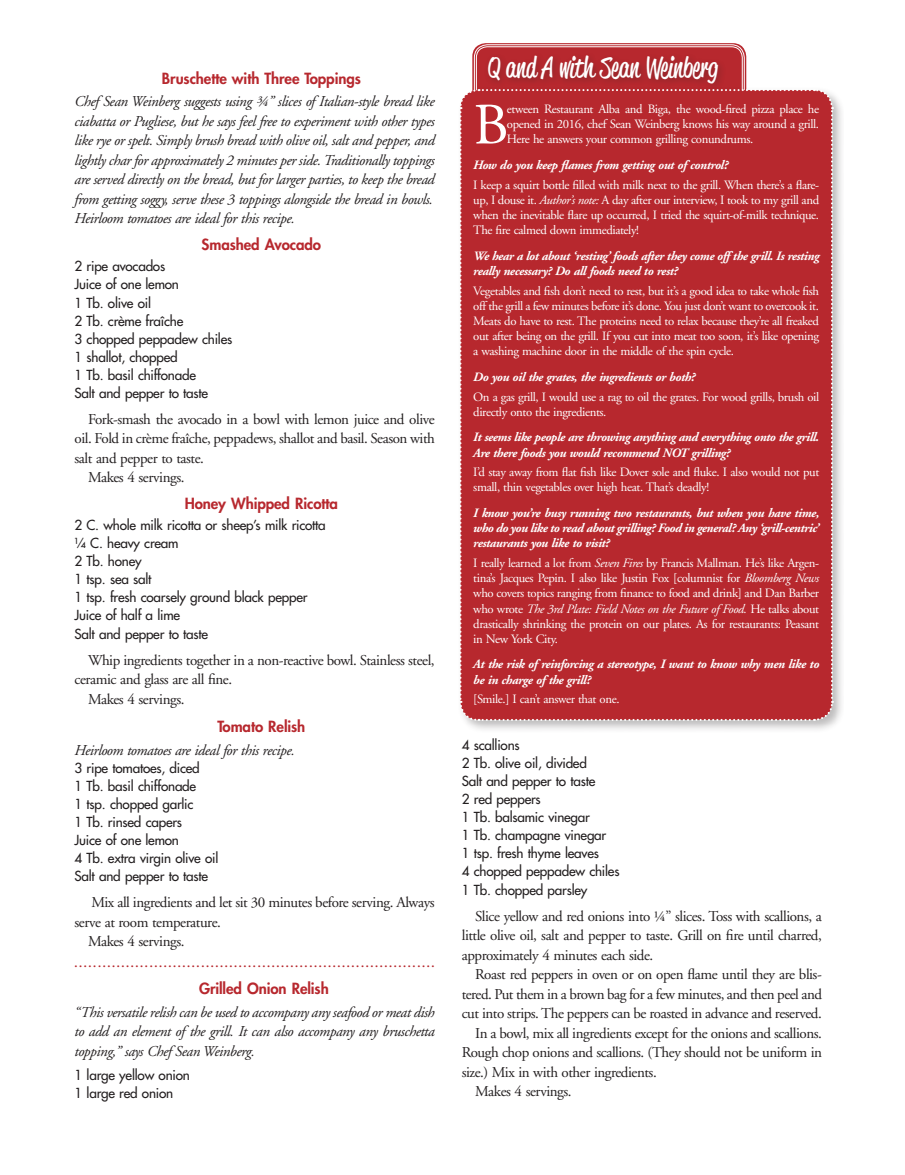
<style>
.page{position:relative;width:905px;height:1175px;background:#fff}
.page>*{position:absolute;margin:0;border:0;box-sizing:border-box;transform-origin:0 0}
.t1{font:58.5px "Adobe Garamond";color:#fff}
.BOLD_BAR{font:28.5px "Reklame Script";color:#fff}
.t2{font:15px/19.5px "Adobe Garamond";letter-spacing:-.03em;color:#231f20;text-align:justify}
.t3{font:italic 15px/19.5px "Adobe Garamond";letter-spacing:-.03em;color:#231f20;text-align:justify}
.t4{font:800 15px "Futura";letter-spacing:-.005em;color:#b7282e}
.t5{font:13.5px "Futura";letter-spacing:-.015em;color:#231f20}
.t6{font:12.75px/15.1px "Adobe Garamond";letter-spacing:-.03em;color:#fff;text-align:justify}
.t7{font:italic 700 12.75px/15.1px "Adobe Garamond";letter-spacing:-.03em;color:#fff}
.t8{font:800 10.5px "Futura";color:#b7282e}
.s1{font-style:italic}
</style>
<div class="page">
<div style="left:472px;top:43px;width:274px;height:109px;background:#b7282e;border-radius:14px"></div>
<div style="left:474px;top:44px;width:270px;height:110px;border:1px solid #fff;border-radius:13px"></div>
<div style="left:476px;top:46px;width:266px;height:106px;border:1px solid #fff;border-radius:11px"></div>
<div style="left:456px;top:85px;width:388px;height:647px;background:#231f20;opacity:.3"></div>
<div style="left:458px;top:88px;width:376px;height:634px;background:#b7282e"></div>
<div style="left:483px;top:50px;width:242px;height:41px;background:#231f20;opacity:.3"></div>
<p class="t4" style="left:162px;top:69px;width:201px">Bruschette with Three Toppings</p>
<p class="t3" style="left:75px;top:92px;width:362px">Chef Sean Weinberg suggests using ¾” slices of Italian-style bread like ciabatta or Pugliese, but he says feel free to experiment with other types like rye or spelt. Simply brush bread with olive oil, salt and pepper, and lightly char for approximately 2 minutes per side. Traditionally toppings are served directly on the bread, but for larger parties, to keep the bread from getting soggy, serve these 3 toppings alongside the bread in bowls.</p>
<p class="t3" style="left:75px;top:209px;width:222px">Heirloom tomatoes are ideal for this recipe.</p>
<p class="t4" style="left:202px;top:235px;width:121px">Smashed Avocado</p>
<p class="t5" style="left:74px;top:258px;width:92px">2 ripe avocados</p>
<p class="t5" style="left:74px;top:276px;width:106px">Juice of one lemon</p>
<p class="t5" style="left:74px;top:294px;width:78px">1 Tb. olive oil</p>
<p class="t5" style="left:74px;top:312px;width:110px">2 Tb. crème fraîche</p>
<p class="t5" style="left:74px;top:330px;width:159px">3 chopped peppadew chiles</p>
<p class="t5" style="left:74px;top:348px;width:105px">1 shallot, chopped</p>
<p class="t5" style="left:74px;top:366px;width:123px">1 Tb. basil chiffonade</p>
<p class="t5" style="left:74px;top:385px;width:135px">Salt and pepper to taste</p>
<p class="t2" style="left:74px;top:410px;width:362px;text-indent:14px">Fork-smash the avocado in a bowl with lemon juice and olive oil. Fold in crème fraîche, peppadews, shallot and basil. Season with salt and pepper to taste.</p>
<p class="t2" style="left:88px;top:468px;width:98px">Makes 4 servings.</p>
<p class="t4" style="left:185px;top:494px;width:155px">Honey Whipped Ricotta</p>
<p class="t5" style="left:74px;top:517px;width:253px">2 C. whole milk ricotta or sheep’s milk ricotta</p>
<p class="t5" style="left:74px;top:535px;width:105px">¼ C. heavy cream</p>
<p class="t5" style="left:74px;top:553px;width:69px">2 Tb. honey</p>
<p class="t5" style="left:74px;top:571px;width:78px">1 tsp. sea salt</p>
<p class="t5" style="left:74px;top:589px;width:234px">1 tsp. fresh coarsely ground black pepper</p>
<p class="t5" style="left:74px;top:607px;width:107px">Juice of half a lime</p>
<p class="t5" style="left:74px;top:625px;width:135px">Salt and pepper to taste</p>
<p class="t2" style="left:74px;top:650px;width:361px;text-indent:14px">Whip ingredients together in a non-reactive bowl. Stainless steel, ceramic and glass are all fine.</p>
<p class="t2" style="left:88px;top:689px;width:98px">Makes 4 servings.</p>
<p class="t4" style="left:217px;top:717px;width:89px">Tomato Relish</p>
<p class="t3" style="left:74px;top:740px;width:222px">Heirloom tomatoes are ideal for this recipe.</p>
<p class="t5" style="left:74px;top:759px;width:127px">3 ripe tomatoes, diced</p>
<p class="t5" style="left:74px;top:777px;width:123px">1 Tb. basil chiffonade</p>
<p class="t5" style="left:74px;top:795px;width:120px">1 tsp. chopped garlic</p>
<p class="t5" style="left:74px;top:813px;width:109px">1 Tb. rinsed capers</p>
<p class="t5" style="left:74px;top:831px;width:106px">Juice of one lemon</p>
<p class="t5" style="left:74px;top:849px;width:145px">4 Tb. extra virgin olive oil</p>
<p class="t5" style="left:74px;top:868px;width:135px">Salt and pepper to taste</p>
<p class="t2" style="left:74px;top:893px;width:361px;text-indent:17px">Mix all ingredients and let sit 30 minutes before serving. Always serve at room temperature.</p>
<p class="t2" style="left:88px;top:932px;width:98px">Makes 4 servings.</p>
<p class="t8" style="left:74px;top:956px;width:361px">.............................................................................</p>
<p class="t4" style="left:199px;top:979px;width:131px">Grilled Onion Relish</p>
<p class="t3" style="left:74px;top:1002px;width:362px">“This versatile relish can be used to accompany any seafood or meat dish to add an element of the grill. It can also accompany any bruschetta topping,” says Chef Sean Weinberg.</p>
<p class="t5" style="left:74px;top:1066px;width:117px">1 large yellow onion</p>
<p class="t5" style="left:74px;top:1084px;width:100px">1 large red onion</p>
<p class="BOLD_BAR" style="left:488px;top:48px;width:232px">Q and A with Sean Weinberg</p>
<p class="t1" style="left:473px;top:94px;width:37px">B</p>
<p class="t6" style="left:507px;top:102px;width:314px">etween Restaurant Alba and Biga, the wood-fired pizza place he opened in 2016, chef Sean Weinberg knows his way around a grill.<br>Here he answers your common grilling conundrums.</p>
<p class="t7" style="left:473px;top:158px;width:256px">How do you keep flames from getting out of control?</p>
<p class="t6" style="left:473px;top:177px;width:347px">I keep a squirt bottle filled with milk next to the grill. When there’s a flare&shy;up, I douse it. <span class="s1">Author’s note:</span> A day after our interview, I took to my grill and when the inevitable flare up occurred, I tried the squirt-of-milk technique.<br>The fire calmed down immediately!</p>
<p class="t7" style="left:473px;top:249px;width:347px">We hear a lot about ‘resting’ foods after they come off the grill. Is resting really necessary? Do all foods need to rest?</p>
<p class="t6" style="left:473px;top:283px;width:347px">Vegetables and fish don’t need to rest, but it’s a good idea to take whole fish off the grill a few minutes before it’s done. You just don’t want to overcook it.<br>Meats do have to rest. The proteins need to relax because they’re all freaked out after being on the grill. If you cut into meat too soon, it’s like opening a washing machine door in the middle of the spin cycle.</p>
<p class="t7" style="left:473px;top:370px;width:223px">Do you oil the grates, the ingredients or both?</p>
<p class="t6" style="left:473px;top:389px;width:347px">On a gas grill, I would use a rag to oil the grates. For wood grills, brush oil directly onto the ingredients.</p>
<p class="t7" style="left:473px;top:430px;width:347px">It seems like people are throwing anything and everything onto the grill.<br>Are there foods you would recommend NOT grilling?</p>
<p class="t6" style="left:473px;top:465px;width:347px">I’d stay away from flat fish like Dover sole and fluke. I also would not put small, thin vegetables over high heat. That’s deadly!</p>
<p class="t7" style="left:473px;top:506px;width:347px;text-align:justify">I know you’re busy running two restaurants, but when you have time, who do you like to read about grilling? Food in general? Any ‘grill-centric’ restaurants you like to visit?</p>
<p class="t6" style="left:473px;top:556px;width:347px">I really learned a lot from <span class="s1">Seven Fires</span> by Francis Mallman. He’s like Argen&shy;tina’s Jacques Pepin. I also like Justin Fox [columnist for <span class="s1">Bloomberg News </span>who covers topics ranging from finance to food and drink] and Dan Barber who wrote <span class="s1">The 3rd Plate: Field Notes on the Future of Food.</span> He talks about drastically shrinking the protein on our plates. As for restaurants: Peasant in New York City.</p>
<p class="t7" style="left:473px;top:657px;width:347px">At the risk of reinforcing a stereotype, I want to know why men like to be in charge of the grill?</p>
<p class="t6" style="left:473px;top:692px;width:148px">[Smile.] I can’t answer that one.</p>
<p class="t5" style="left:462px;top:736px;width:59px">4 scallions</p>
<p class="t5" style="left:462px;top:754px;width:127px">2 Tb. olive oil, divided</p>
<p class="t5" style="left:462px;top:772px;width:135px">Salt and pepper to taste</p>
<p class="t5" style="left:462px;top:790px;width:81px">2 red peppers</p>
<p class="t5" style="left:462px;top:808px;width:130px">1 Tb. balsamic vinegar</p>
<p class="t5" style="left:462px;top:826px;width:146px">1 Tb. champagne vinegar</p>
<p class="t5" style="left:462px;top:844px;width:139px">1 tsp. fresh thyme leaves</p>
<p class="t5" style="left:462px;top:862px;width:159px">4 chopped peppadew chiles</p>
<p class="t5" style="left:462px;top:881px;width:127px">1 Tb. chopped parsley</p>
<p class="t2" style="left:462px;top:906px;width:362px;text-indent:14px">Slice yellow and red onions into ¼” slices. Toss with scallions, a little olive oil, salt and pepper to taste. Grill on fire until charred, approximately 4 minutes each side.</p>
<p class="t2" style="left:462px;top:965px;width:362px;text-indent:14px">Roast red peppers in oven or on open flame until they are blis&shy;tered. Put them in a brown bag for a few minutes, and then peel and cut into strips. The peppers can be roasted in advance and reserved.</p>
<p class="t2" style="left:462px;top:1023px;width:362px;text-indent:14px">In a bowl, mix all ingredients except for the onions and scallions.<br>Rough chop onions and scallions. (They should not be uniform in size.) Mix in with other ingredients.</p>
<p class="t2" style="left:475px;top:1082px;width:98px">Makes 4 servings.</p>
</div>
